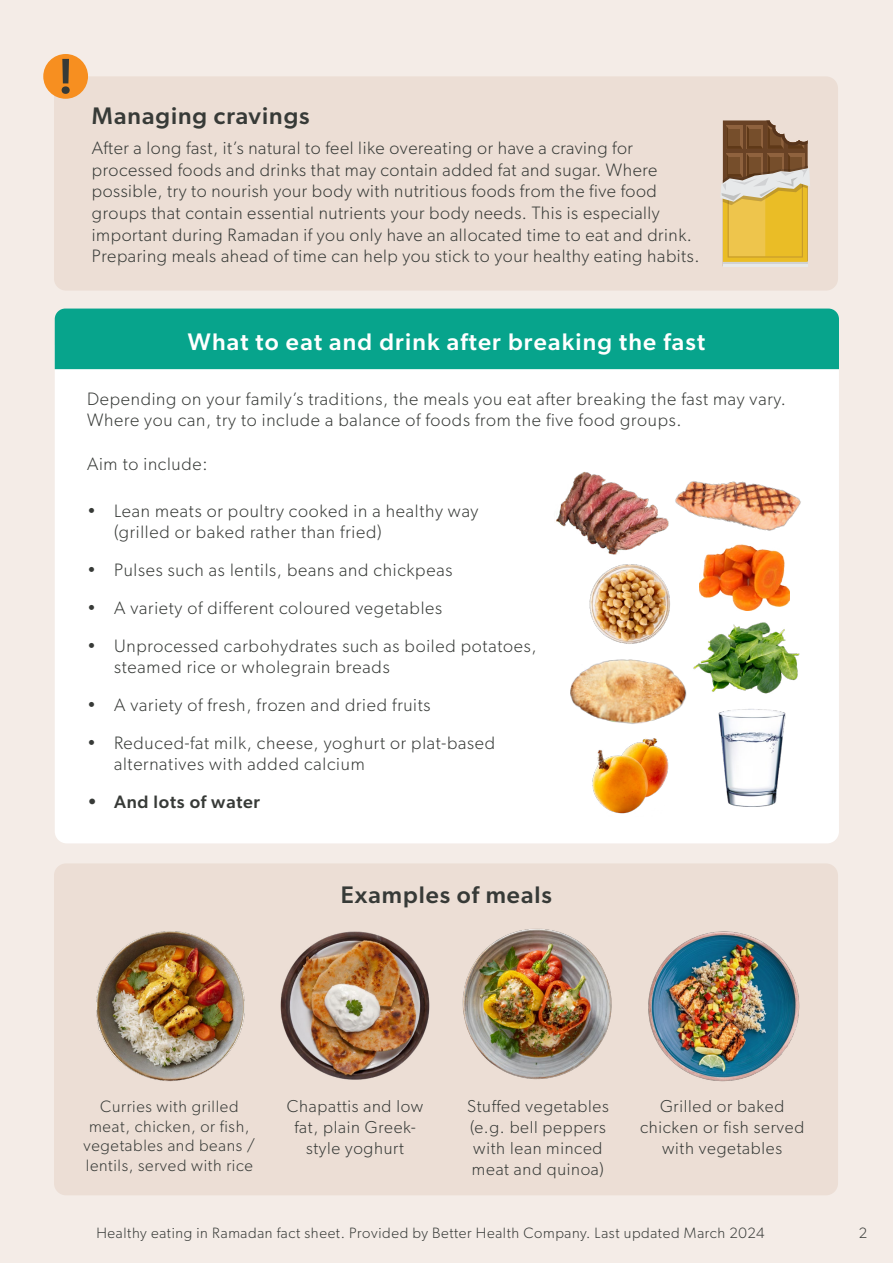
<style>
.page{position:relative;width:893px;height:1263px;background:#f4ece7}
.page>*{position:absolute;margin:0;border:0;box-sizing:border-box;transform-origin:0 0}
.t1{font:500 24px "Gibson";letter-spacing:.05em;color:#fff}
.t2{font:500 24px "Gibson";letter-spacing:.04em;color:#373a37}
.t3{font:300 18px/21.6px "Gibson";letter-spacing:.04em;color:#373a37}
.t4{font:500 18px "Gibson";letter-spacing:.04em;color:#373a37}
.t5{font:300 17.25px/20.7px "Gibson";letter-spacing:.04em;color:#373a37;text-align:center}
.t6{font:300 16.5px/19.8px "Gibson";letter-spacing:.04em;color:#373a37;text-align:center}
.t7{font:300 15px "Gibson";letter-spacing:.04em;color:#373a37}
</style>
<div class="page">
<div style="left:55px;top:369px;width:784px;height:474px;background:#fff"></div>
<div style="left:55px;top:309px;width:784px;height:60px;background:#07a48c"></div>
<img style="left:552px;top:470px;width:119px;height:89px">
<img style="left:583px;top:559px;width:93px;height:87px">
<img style="left:693px;top:619px;width:111px;height:77px">
<img style="left:668px;top:455px;width:145px;height:100px">
<img style="left:560px;top:649px;width:134px;height:83px">
<img style="left:589px;top:731px;width:85px;height:89px">
<img style="left:700px;top:544px;width:90px;height:66px">
<div style="left:54px;top:863px;width:784px;height:332px;background:#ecded5;border-radius:12px"></div>
<img style="left:96px;top:931px;width:149px;height:151px">
<img style="left:648px;top:931px;width:152px;height:151px">
<img style="left:462px;top:928px;width:150px;height:152px">
<img style="left:280px;top:931px;width:150px;height:149px">
<div style="left:54px;top:76px;width:784px;height:215px;background:#ecded5;border-radius:12px"></div>
<svg style="left:720px;top:120px;width:90px;height:146px;background:#c2a158"></svg>
<div style="left:43px;top:54px;width:45px;height:45px;background:#f78f20;border-radius:50%"></div>
<svg style="left:62px;top:59px;width:8px;height:35px"></svg>
<img style="left:702px;top:698px;width:98px;height:123px">
<h1 class="t2" style="left:92px;top:101px;width:219px">Managing cravings</h1>
<p class="t3" style="left:92px;top:137px;width:609px">After a long fast, it’s natural to feel like overeating or have a craving for processed foods and drinks that may contain added fat and sugar. Where possible, try to nourish your body with nutritious foods from the five food groups that contain essential nutrients your body needs. This is especially important during Ramadan if you only have an allocated time to eat and drink.<br>Preparing meals ahead of time can help you stick to your healthy eating habits.</p>
<h1 class="t1" style="left:188px;top:328px;width:519px">What to eat and drink after breaking the fast</h1>
<p class="t3" style="left:87px;top:387px;width:700px">Depending on your family’s traditions, the meals you eat after breaking the fast may vary.<br>Where you can, try to include a balance of foods from the five food groups.</p>
<p class="t3" style="left:87px;top:452px;width:122px">Aim to include:</p>
<p class="t3" style="left:114px;top:500px;width:366px;line-height:21px;text-indent:-27px">• Lean meats or poultry cooked in a healthy way (grilled or baked rather than fried)</p>
<p class="t3" style="left:87px;top:559px;width:367px">• Pulses such as lentils, beans and chickpeas</p>
<p class="t3" style="left:87px;top:597px;width:357px">• A variety of different coloured vegetables</p>
<p class="t3" style="left:114px;top:635px;width:424px;line-height:21px;text-indent:-27px">• Unprocessed carbohydrates such as boiled potatoes, steamed rice or wholegrain breads</p>
<p class="t3" style="left:87px;top:694px;width:345px">• A variety of fresh, frozen and dried fruits</p>
<p class="t3" style="left:114px;top:732px;width:383px;line-height:21px;text-indent:-27px">• Reduced-fat milk, cheese, yoghurt or plat-based alternatives with added calcium</p>
<p class="t4" style="left:87px;top:791px;width:175px">• And lots of water</p>
<h1 class="t2" style="left:341px;top:880px;width:212px">Examples of meals</h1>
<p class="t6" style="left:84px;top:1096px;width:173px">Curries with grilled meat, chicken, or fish, vegetables and beans / lentils, served with rice</p>
<p class="t5" style="left:287px;top:1096px;width:138px">Chapattis and low fat, plain Greek&shy;style yoghurt</p>
<p class="t5" style="left:467px;top:1096px;width:143px;text-align:left">Stuffed vegetables (e.g. bell peppers with lean minced meat and quinoa)</p>
<p class="t5" style="left:640px;top:1096px;width:166px">Grilled or baked chicken or fish served with vegetables</p>
<p class="t7" style="left:96px;top:1224px;width:670px">Healthy eating in Ramadan fact sheet. Provided by Better Health Company. Last updated March 2024</p>
<p class="t7" style="left:859px;top:1224px;width:10px">2</p>
</div>
